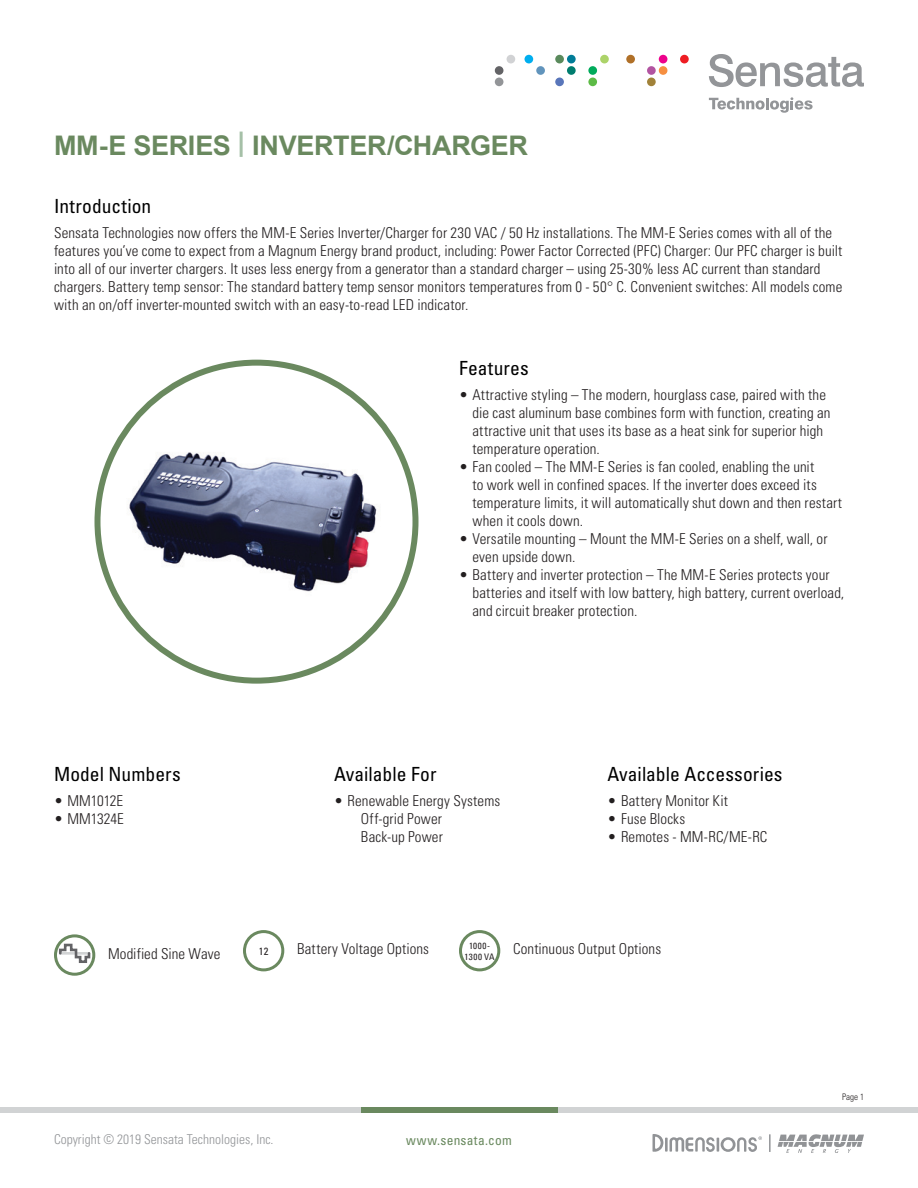
<style>
.page{position:relative;width:918px;height:1188px;background:#fff}
.page>*{position:absolute;margin:0;border:0;box-sizing:border-box;transform-origin:0 0}
.t1{font:700 27px "Arial";letter-spacing:-.01em;color:#6a895f}
.t2{font:condensed 19.5px "Univers";letter-spacing:.005em;color:#000}
.t3{font:300 condensed 15px/18px "Univers LT Std";letter-spacing:.01em;color:#231f20}
.t4{font:300 condensed 13.5px "Univers LT Std";color:#939598}
.t5{font:condensed 13.5px "Univers";letter-spacing:.015em;color:#6a895f}
.t6{font:condensed 10.5px "Univers";color:#231f20}
.t7{font:condensed 9px/10.8px "Univers";letter-spacing:.07em;color:#231f20;text-align:center}
.t8{font:300 condensed 9px "Univers LT Std";color:#231f20}
.s1{color:#a5c0a7}
</style>
<div class="page">
<div style="left:0;top:1107px;width:918px;height:5px;background:#d1d3d4"></div>
<div style="left:361px;top:1107px;width:197px;height:5px;background:#6a895f"></div>
<svg style="left:709px;top:54px;width:155px;height:33px"></svg>
<svg style="left:709px;top:97px;width:104px;height:16px"></svg>
<div style="left:495px;top:78px;width:8px;height:8px;background:#939598;border-radius:50%"></div>
<div style="left:525px;top:55px;width:8px;height:8px;background:#00aeef;border-radius:50%"></div>
<div style="left:536px;top:66px;width:9px;height:9px;background:#6194bc;border-radius:50%"></div>
<div style="left:555px;top:55px;width:9px;height:8px;background:#5a8a5c;border-radius:50%"></div>
<div style="left:567px;top:55px;width:9px;height:8px;background:#007c97;border-radius:50%"></div>
<div style="left:567px;top:66px;width:9px;height:9px;background:#007d6f;border-radius:50%"></div>
<div style="left:555px;top:78px;width:9px;height:8px;background:#5976ba;border-radius:50%"></div>
<div style="left:600px;top:55px;width:9px;height:8px;background:#acd369;border-radius:50%"></div>
<div style="left:588px;top:66px;width:9px;height:9px;background:#00ab5b;border-radius:50%"></div>
<div style="left:588px;top:78px;width:9px;height:8px;background:#5dbb46;border-radius:50%"></div>
<div style="left:659px;top:55px;width:8px;height:8px;background:#ed028c;border-radius:50%"></div>
<div style="left:647px;top:66px;width:9px;height:9px;background:#b254a1;border-radius:50%"></div>
<div style="left:659px;top:66px;width:8px;height:9px;background:#f68f40;border-radius:50%"></div>
<div style="left:647px;top:78px;width:9px;height:8px;background:#a18239;border-radius:50%"></div>
<div style="left:680px;top:55px;width:9px;height:8px;background:#ee1d23;border-radius:50%"></div>
<div style="left:507px;top:55px;width:8px;height:8px;background:#d1d2d4;border-radius:50%"></div>
<div style="left:495px;top:66px;width:8px;height:9px;background:#636366;border-radius:50%"></div>
<div style="left:626px;top:55px;width:9px;height:8px;background:#b07028;border-radius:50%"></div>
<img style="left:115px;top:423px;width:275px;height:197px">
<div style="left:243px;top:930px;width:41px;height:41px;border:3px solid #6a895f;border-radius:50%"></div>
<div style="left:459px;top:930px;width:41px;height:41px;border:3px solid #6a895f;border-radius:50%"></div>
<div style="left:54px;top:934px;width:41px;height:42px;border:3px solid #6a895f;border-radius:50%"></div>
<svg style="left:58px;top:942px;width:34px;height:22px"></svg>
<svg style="left:778px;top:1134px;width:86px;height:19px"></svg>
<svg style="left:652px;top:1134px;width:110px;height:18px"></svg>
<svg style="left:769px;top:1134px;width:2px;height:18px"></svg>
<h1 class="t1" style="left:54px;top:127px;width:476px">MM-E SERIES <span class="s1">|</span> INVERTER/CHARGER</h1>
<h2 class="t2" style="left:54px;top:194px;width:99px">Introduction</h2>
<p class="t3" style="left:54px;top:224px;width:790px">Sensata Technologies now offers the MM-E Series Inverter/Charger for 230 VAC / 50 Hz installations. The MM-E Series comes with all of the features you’ve come to expect from a Magnum Energy brand product, including: Power Factor Corrected (PFC) Charger: Our PFC charger is built into all of our inverter chargers. It uses less energy from a generator than a standard charger – using 25-30% less AC current than standard chargers. Battery temp sensor: The standard battery temp sensor monitors temperatures from 0 - 50° C. Convenient switches: All models come with an on/off inverter-mounted switch with an easy-to-read LED indicator.</p>
<h2 class="t2" style="left:54px;top:762px;width:128px">Model Numbers</h2>
<p class="t3" style="left:54px;top:792px;width:71px">• MM1012E</p>
<p class="t3" style="left:54px;top:810px;width:71px">• MM1324E</p>
<h2 class="t2" style="left:459px;top:356px;width:71px">Features</h2>
<p class="t3" style="left:472px;top:386px;width:359px;text-indent:-14px">• Attractive styling – The modern, hourglass case, paired with the die cast aluminum base combines form with function, creating an attractive unit that uses its base as a heat sink for superior high temperature operation.</p>
<p class="t3" style="left:472px;top:458px;width:371px;text-indent:-14px">• Fan cooled – The MM-E Series is fan cooled, enabling the unit<br>to work well in confined spaces. If the inverter does exceed its temperature limits, it will automatically shut down and then restart when it cools down.</p>
<p class="t3" style="left:472px;top:530px;width:357px;text-indent:-14px">• Versatile mounting – Mount the MM-E Series on a shelf, wall, or even upside down.</p>
<p class="t3" style="left:472px;top:566px;width:373px;text-indent:-14px">• Battery and inverter protection – The MM-E Series protects your batteries and itself with low battery, high battery, current overload, and circuit breaker protection.</p>
<h2 class="t2" style="left:334px;top:762px;width:104px">Available For</h2>
<p class="t3" style="left:361px;top:792px;width:141px;text-indent:-27px">• Renewable Energy Systems<br>Off-grid Power<br>Back-up Power</p>
<h2 class="t2" style="left:608px;top:762px;width:177px">Available Accessories</h2>
<p class="t3" style="left:608px;top:792px;width:122px">• Battery Monitor Kit</p>
<p class="t3" style="left:608px;top:810px;width:79px">• Fuse Blocks</p>
<p class="t3" style="left:608px;top:828px;width:161px">• Remotes - MM-RC/ME-RC</p>
<p class="t6" style="left:259px;top:945px;width:11px">12</p>
<p class="t7" style="left:465px;top:940px;width:32px">1000-<br>1300 VA</p>
<p class="t3" style="left:108px;top:945px;width:114px">Modified Sine Wave</p>
<p class="t3" style="left:297px;top:940px;width:134px">Battery Voltage Options</p>
<p class="t3" style="left:513px;top:940px;width:150px">Continuous Output Options</p>
<p class="t4" style="left:54px;top:1131px;width:221px">Copyright © 2019 Sensata Technologies, Inc.</p>
<p class="t5" style="left:406px;top:1131px;width:107px">www.sensata.com</p>
<p class="t8" style="left:842px;top:1091px;width:23px">Page 1</p>
</div>
